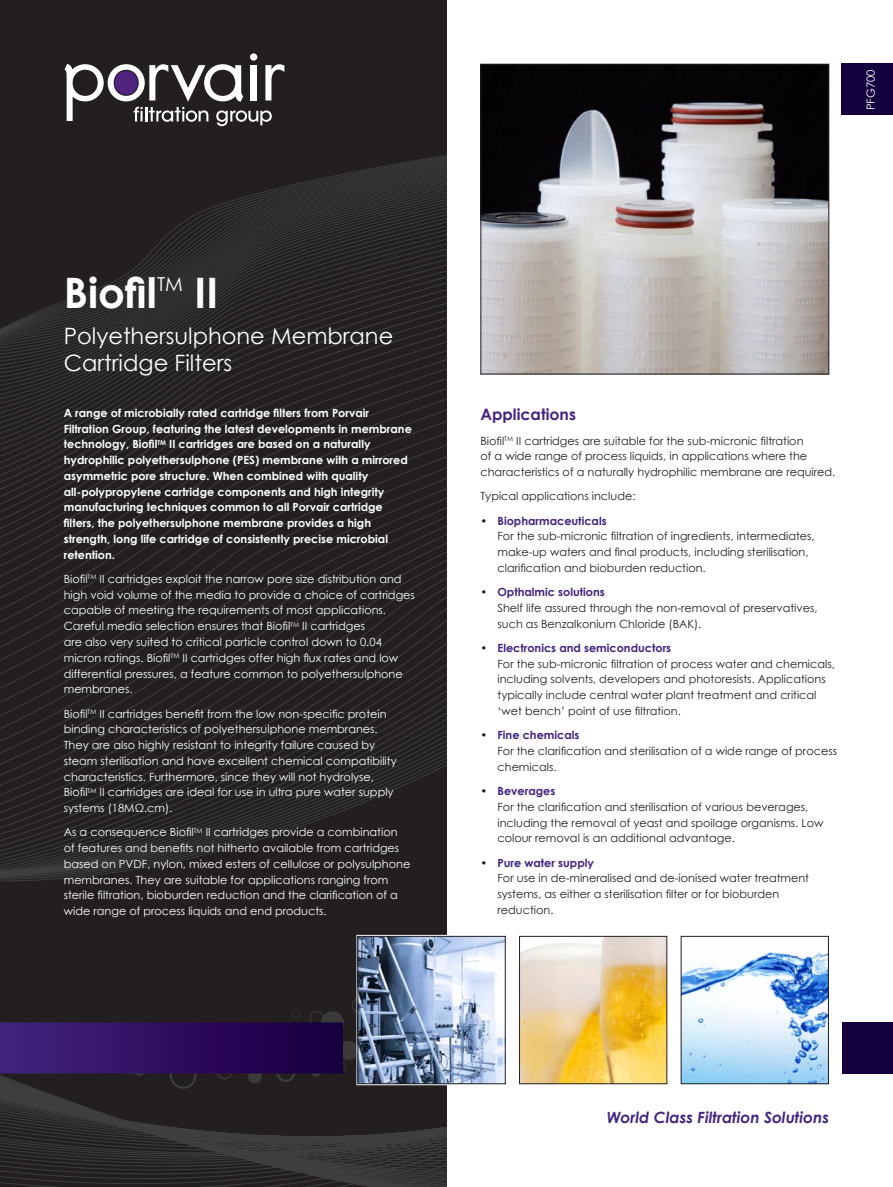
<style>
.page{position:relative;width:893px;height:1187px;background:#fff}
.page>*{position:absolute;margin:0;border:0;box-sizing:border-box;transform-origin:0 0}
.t1{font:700 42px "Century Gothic";color:#fff}
.t2{font:22.5px/27px "Century Gothic";color:#fff}
.Sub_Header{font:700 15.75px "Century Gothic";color:#432480}
.t3{font:italic 700 15.45px "Century Gothic";color:#432480}
.Body_Text{font:11.25px/15.8px "Century Gothic";color:#fff}
.Body_Text-2{font:11.25px/15.8px "Century Gothic";color:#231f20}
.Body_Text-3{font:700 11.25px/15.8px "Century Gothic";color:#fff}
.s1{font-weight:700;color:#432480}
</style>
<div class="page">
<div style="left:0;top:0;width:446px;height:1186px;background:#231f20"></div>
<svg style="left:0;top:126px;width:446px;height:756px"></svg>
<svg style="left:0;top:1085px;width:446px;height:101px"></svg>
<div style="left:250px;top:53px;width:7px;height:8px;background:#fff;border-radius:50%"></div>
<svg style="left:65px;top:64px;width:219px;height:62px"></svg>
<img style="left:482px;top:66px;width:345px;height:306px">
<div style="left:480px;top:64px;width:349px;height:310px;border:1px solid #231f20"></div>
<img style="left:683px;top:946px;width:144px;height:136px">
<div style="left:681px;top:935px;width:148px;height:149px;border:1px solid #231f20"></div>
<img style="left:521px;top:937px;width:144px;height:145px">
<div style="left:519px;top:935px;width:148px;height:149px;border:1px solid #231f20"></div>
<div style="left:356px;top:934px;width:151px;height:151px;border:3px solid #fff"></div>
<img style="left:360px;top:937px;width:144px;height:145px">
<div style="left:358px;top:935px;width:148px;height:149px;border:1px solid #231f20"></div>
<svg style="left:0;top:994px;width:437px;height:96px"></svg>
<div style="left:843px;top:1022px;width:50px;height:51px;background:#14003e"></div>
<div style="left:842px;top:64px;width:51px;height:51px;background:#14003e"></div>
<p class="Body_Text" style="left:863px;top:110px;width:42px;rotate:-90deg">PFG700</p>
<p class="t1" style="left:64px;top:261px;width:156px">Biofil<sup>TM</sup> II</p>
<p class="t2" style="left:64px;top:321px;width:331px">Polyethersulphone Membrane<br>Cartridge Filters</p>
<p class="Body_Text-3" style="left:64px;top:404px;width:350px">A range of microbially rated cartridge filters from Porvair Filtration Group, featuring the latest developments in membrane technology, Biofil<sup>TM</sup> II cartridges are based on a naturally hydrophilic polyethersulphone (PES) membrane with a mirrored asymmetric pore structure. When combined with quality all-polypropylene cartridge components and high integrity manufacturing techniques common to all Porvair cartridge filters, the polyethersulphone membrane provides a high strength, long life cartridge of consistently precise microbial retention.</p>
<p class="Body_Text" style="left:64px;top:571px;width:353px">Biofil<sup>TM</sup> II cartridges exploit the narrow pore size distribution and high void volume of the media to provide a choice of cartridges capable of meeting the requirements of most applications.<br>Careful media selection ensures that Biofil<sup>TM</sup> II cartridges<br>are also very suited to critical particle control down to 0.04 micron ratings. Biofil<sup>TM</sup> II cartridges offer high flux rates and low differential pressures, a feature common to polyethersulphone membranes.</p>
<p class="Body_Text" style="left:64px;top:705px;width:334px">Biofil<sup>TM</sup> II cartridges benefit from the low non-specific protein binding characteristics of polyethersulphone membranes.<br>They are also highly resistant to integrity failure caused by steam sterilisation and have excellent chemical compatibility characteristics. Furthermore, since they will not hydrolyse, Biofil<sup>TM</sup> II cartridges are ideal for use in ultra pure water supply systems (18MΩ.cm).</p>
<p class="Body_Text" style="left:64px;top:824px;width:348px">As a consequence Biofil<sup>TM</sup> II cartridges provide a combination of features and benefits not hitherto available from cartridges based on PVDF, nylon, mixed esters of cellulose or polysulphone membranes. They are suitable for applications ranging from sterile filtration, bioburden reduction and the clarification of a wide range of process liquids and end products.</p>
<p class="Sub_Header" style="left:480px;top:402px;width:97px">Applications</p>
<p class="Body_Text-2" style="left:480px;top:432px;width:356px">Biofil<sup>TM</sup> II cartridges are suitable for the sub-micronic filtration<br>of a wide range of process liquids, in applications where the characteristics of a naturally hydrophilic membrane are required.</p>
<p class="Body_Text-2" style="left:480px;top:488px;width:156px">Typical applications include:</p>
<p class="Body_Text-2" style="left:497px;top:512px;width:319px;text-indent:-17px">• <span class="s1">Biopharmaceuticals<br></span>For the sub-micronic filtration of ingredients, intermediates, make-up waters and final products, including sterilisation, clarification and bioburden reduction.</p>
<p class="Body_Text-2" style="left:497px;top:584px;width:322px;text-indent:-17px">• <span class="s1">Opthalmic solutions<br></span>Shelf life assured through the non-removal of preservatives, such as Benzalkonium Chloride (BAK).</p>
<p class="Body_Text-2" style="left:497px;top:639px;width:339px;text-indent:-17px">• <span class="s1">Electronics and semiconductors<br></span>For the sub-micronic filtration of process water and chemicals, including solvents, developers and photoresists. Applications typically include central water plant treatment and critical ‘wet bench’ point of use filtration.</p>
<p class="Body_Text-2" style="left:497px;top:727px;width:341px;text-indent:-17px">• <span class="s1">Fine chemicals<br></span>For the clarification and sterilisation of a wide range of process chemicals.</p>
<p class="Body_Text-2" style="left:497px;top:782px;width:327px;text-indent:-17px">• <span class="s1">Beverages<br></span>For the clarification and sterilisation of various beverages, including the removal of yeast and spoilage organisms. Low colour removal is an additional advantage.</p>
<p class="Body_Text-2" style="left:497px;top:854px;width:313px;text-indent:-17px">• <span class="s1">Pure water supply<br></span>For use in de-mineralised and de-ionised water treatment systems, as either a sterilisation filter or for bioburden reduction.</p>
<p class="t3" style="left:607px;top:1105px;width:224px">World Class Filtration Solutions</p>
</div>
